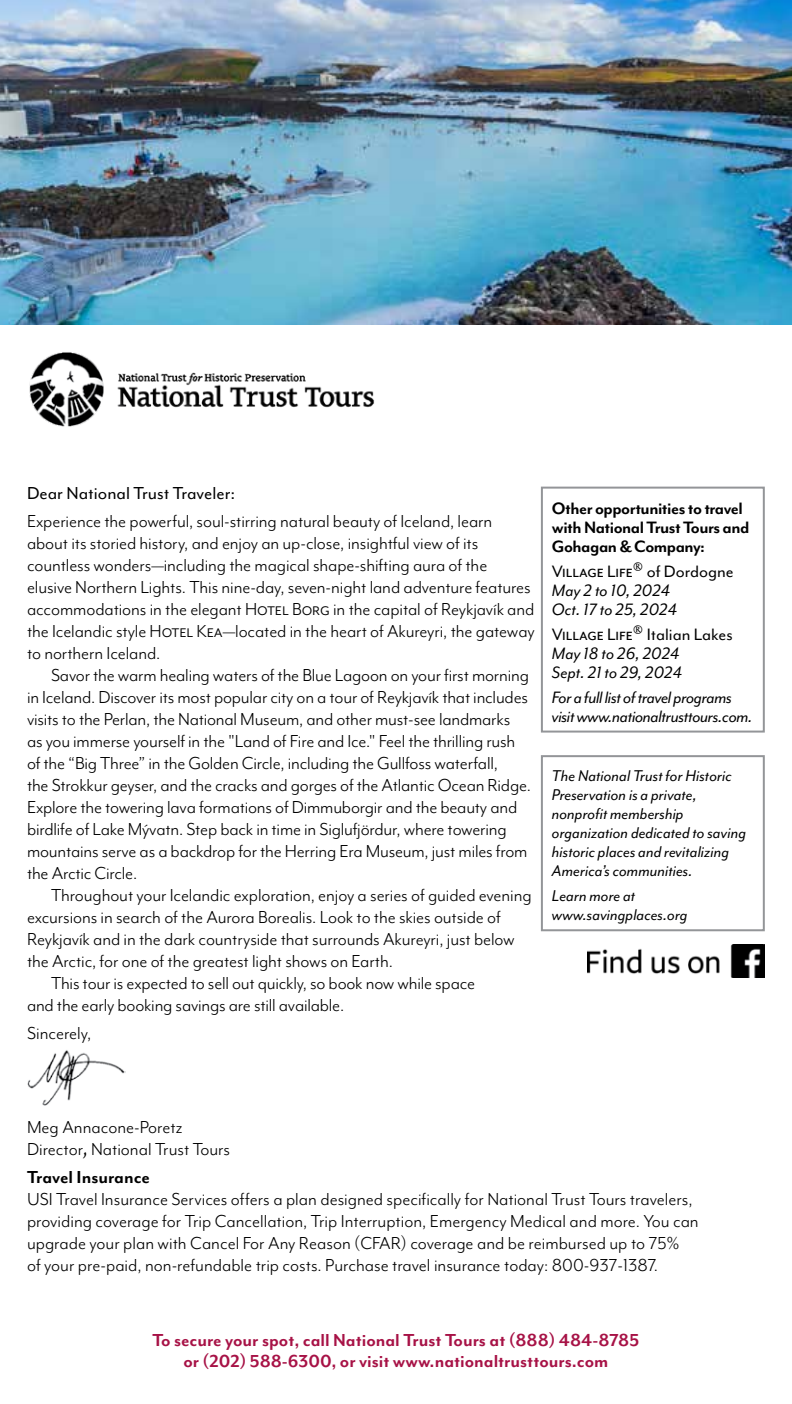
<style>
.page{position:relative;width:792px;height:1404px;background:#fff}
.page>*{position:absolute;margin:0;border:0;box-sizing:border-box;transform-origin:0 0}
.t1{font:20px/22px "Mr Eaves Mod OT";letter-spacing:-.005em;color:#000}
.t2{font:700 20px/21px "Mr Eaves Mod OT";color:#a71246;text-align:center}
.t3{font:20px "Mr Eaves Mod OT";color:#000}
.t4{font:700 20px "Mr Eaves Mod OT";color:#000}
.t5{font:italic 19px/19px "Mr Eaves Mod OT";color:#000}
.t6{font:700 19px/19px "Mr Eaves Mod OT";letter-spacing:-.025em;color:#000}
.t7{font:italic 19px/19px "Mr Eaves Mod OT";letter-spacing:-.02em;color:#000}
.t8{font:italic 18px/19px "Mr Eaves Mod OT";color:#000}
.s1{font-style:normal}
.s2{font-family:"Kumlien Pro";font-weight:500;font-style:normal}
.s3{font-family:"Arno Pro"}
</style>
<div class="page">
<hr style="left:0;top:428px;width:1px;height:605px;background:#e0e1e2">
<img style="left:0;top:0;width:792px;height:325px">
<div style="left:541px;top:487px;width:224px;height:246px;border:2px solid #939598"></div>
<div style="left:541px;top:755px;width:224px;height:176px;border:2px solid #939598"></div>
<img style="left:588px;top:945px;width:177px;height:33px">
<img style="left:29px;top:352px;width:346px;height:75px">
<img style="left:27px;top:1050px;width:99px;height:56px">
<p class="t3" style="left:27px;top:485px;width:210px">Dear National Trust Traveler:</p>
<p class="t1" style="left:27px;top:511px;width:509px">Experience the powerful, soul‑stirring natural beauty of Iceland, learn about its storied history, and enjoy an up‑close, insightful view of its countless wonders—including the magical shape‑shifting aura of the elusive Northern Lights. This nine‑day, seven‑night land adventure features accommodations in the elegant Hotel Borg in the capital of Reykjavík and the Icelandic style Hotel Kea—located in the heart of Akureyri, the gateway to northern Iceland.</p>
<p class="t1" style="left:27px;top:665px;width:506px;text-indent:24px">Savor the warm healing waters of the Blue Lagoon on your first morning in Iceland. Discover its most popular city on a tour of Reykjavík that includes visits to the Perlan, the National Museum, and other must‑see landmarks<br>as you immerse yourself in the "Land of Fire and Ice." Feel the thrilling rush of the “Big Three” in the Golden Circle, including the Gullfoss waterfall,<br>the Strokkur geyser, and the cracks and gorges of the Atlantic Ocean Ridge.<br>Explore the towering lava formations of Dimmuborgir and the beauty and birdlife of Lake Mývatn. Step back in time in Siglufjördur, where towering mountains serve as a backdrop for the Herring Era Museum, just miles from the Arctic Circle.</p>
<p class="t1" style="left:51px;top:885px;width:482px">Throughout your Icelandic exploration, enjoy a series of guided evening</p>
<p class="t1" style="left:27px;top:907px;width:475px">excursions in search of the Aurora Borealis. Look to the skies outside of</p>
<p class="t1" style="left:27px;top:929px;width:489px">Reykjavík and in the dark countryside that surrounds Akureyri, just below</p>
<p class="t1" style="left:27px;top:951px;width:367px">the Arctic, for one of the greatest light shows on Earth.</p>
<p class="t1" style="left:51px;top:973px;width:426px">This tour is expected to sell out quickly, so book now while space</p>
<p class="t1" style="left:27px;top:995px;width:319px">and the early booking savings are still available.</p>
<p class="t1" style="left:27px;top:1023px;width:66px">Sincerely,</p>
<p class="t6" style="left:552px;top:499px;width:199px">Other opportunities to travel with National Trust Tours and<br>Gohagan &amp; Company:</p>
<p class="t5" style="left:552px;top:563px;width:183px"><span class="s1">Village Life</span><span class="s2">®</span> <span class="s1">of Dordogne<br></span>May 2 to 10, 2024<br>Oct. 17 to 25, 2024</p>
<p class="t5" style="left:552px;top:626px;width:182px"><span class="s1">Village Life</span><span class="s2">®</span> <span class="s1">Italian Lakes<br></span>May 18 to 26, 2024<br>Sept. 21 to 29, 2024</p>
<p class="t7" style="left:552px;top:689px;width:202px">For a full list of travel programs visit www.nationaltrusttours.com.</p>
<p class="t8" style="left:552px;top:768px;width:196px">The National Trust for Historic<br>Preservation is a private, nonprofit membership organization dedicated to saving historic places and revitalizing<br>America’s communities.</p>
<p class="t8" style="left:552px;top:888px;width:137px">Learn more at www.savingplaces.org</p>
<p class="t1" style="left:27px;top:1117px;width:205px">Meg Annacone‑Poretz<br>Director<span class="s3">,</span> National Trust Tours</p>
<p class="t4" style="left:27px;top:1169px;width:125px">Travel Insurance</p>
<p class="t1" style="left:27px;top:1189px;width:673px">USI Travel Insurance Services offers a plan designed specifically for National Trust Tours travelers, providing coverage for Trip Cancellation, Trip Interruption, Emergency Medical and more. You can upgrade your plan with Cancel For Any Reason (CFAR) coverage and be reimbursed up to 75%<br>of your pre‑paid, non‑refundable trip costs. Purchase travel insurance today: 800‑937‑1387.</p>
<p class="t2" style="left:153px;top:1330px;width:488px">To secure your spot, call National Trust Tours at (888) 484-8785 or (202) 588-6300, or visit www.nationaltrusttours.com</p>
</div>
